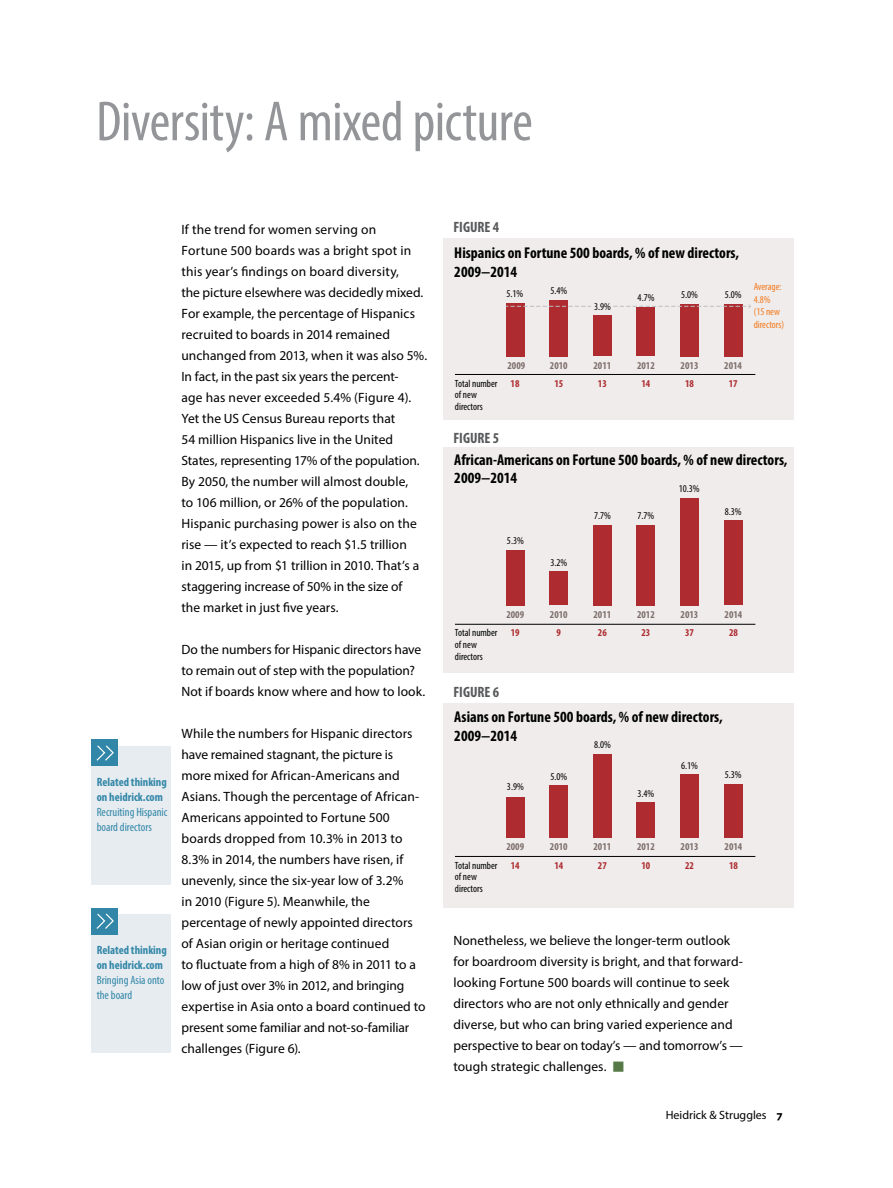
<style>
.page{position:relative;width:893px;height:1188px;background:#fff}
.page>*{position:absolute;margin:0;border:0;box-sizing:border-box;transform-origin:0 0}
.t1{font:condensed 57px "Myriad Pro";letter-spacing:-.01em;color:#939598}
.t2{font:700 condensed 15.6px/18.8px "Myriad Pro";color:#000}
.t3{font:700 condensed 15px "Myriad Pro";color:#58595b}
.t4{font:13.5px/21px "Myriad Pro";color:#000}
.t5{font:700 condensed 12px/15px "Myriad Pro";color:#3287a8}
.t6{font:condensed 12px/15px "Myriad Pro";color:#3287a8}
.t7{font:12px "Myriad Pro";color:#000}
.t8{font:condensed 10.5px/11.7px "Myriad Pro";color:#000}
.t9{font:700 condensed 10.5px "Myriad Pro";color:#7e6f6c}
.t10{font:700 condensed 10.5px "Myriad Pro";color:#ae2c30}
.t11{font:condensed 10.5px/12.6px "Myriad Pro";color:#f47b20}
.s1{font-weight:700}
</style>
<div class="page">
<div style="left:91px;top:746px;width:80px;height:139px;background:#e7ecf0"></div>
<div style="left:91px;top:740px;width:27px;height:26px;background:#3287a8"></div>
<svg style="left:96px;top:745px;width:18px;height:16px"></svg>
<div style="left:443px;top:239px;width:351px;height:181px;background:#efeceb"></div>
<div style="left:443px;top:447px;width:351px;height:226px;background:#efeceb"></div>
<div style="left:443px;top:703px;width:351px;height:205px;background:#efeceb"></div>
<div style="left:91px;top:914px;width:80px;height:139px;background:#e7ecf0"></div>
<div style="left:91px;top:908px;width:27px;height:26px;background:#3287a8"></div>
<svg style="left:96px;top:913px;width:18px;height:16px"></svg>
<div style="left:550px;top:300px;width:18px;height:56px;background:#ae2c30"></div>
<div style="left:593px;top:316px;width:18px;height:40px;background:#ae2c30"></div>
<div style="left:637px;top:307px;width:18px;height:49px;background:#ae2c30"></div>
<div style="left:680px;top:304px;width:19px;height:52px;background:#ae2c30"></div>
<div style="left:724px;top:304px;width:18px;height:52px;background:#ae2c30"></div>
<div style="left:506px;top:303px;width:18px;height:53px;background:#ae2c30"></div>
<svg style="left:506px;top:304px;width:245px;height:4px"></svg>
<div style="left:592px;top:301px;width:21px;height:11px;background:#efeceb"></div>
<div style="left:506px;top:550px;width:18px;height:55px;background:#ae2c30"></div>
<div style="left:550px;top:572px;width:18px;height:33px;background:#ae2c30"></div>
<div style="left:593px;top:525px;width:18px;height:80px;background:#ae2c30"></div>
<div style="left:637px;top:525px;width:18px;height:80px;background:#ae2c30"></div>
<div style="left:680px;top:498px;width:19px;height:107px;background:#ae2c30"></div>
<div style="left:724px;top:521px;width:19px;height:84px;background:#ae2c30"></div>
<div style="left:506px;top:797px;width:18px;height:41px;background:#ae2c30"></div>
<div style="left:550px;top:785px;width:18px;height:53px;background:#ae2c30"></div>
<div style="left:593px;top:754px;width:18px;height:84px;background:#ae2c30"></div>
<div style="left:637px;top:802px;width:18px;height:36px;background:#ae2c30"></div>
<div style="left:680px;top:774px;width:19px;height:64px;background:#ae2c30"></div>
<div style="left:724px;top:784px;width:19px;height:54px;background:#ae2c30"></div>
<hr style="left:455px;top:374px;width:300px;height:1px;background:#000">
<hr style="left:455px;top:624px;width:300px;height:1px;background:#000">
<hr style="left:455px;top:856px;width:300px;height:1px;background:#000">
<h1 class="t1" style="left:96px;top:87px;width:438px">Diversity: A mixed picture</h1>
<p class="t5" style="left:97px;top:774px;width:72px">Related thinking on heidrick.com</p>
<p class="t6" style="left:97px;top:805px;width:72px">Recruiting Hispanic board directors</p>
<p class="t5" style="left:97px;top:943px;width:72px">Related thinking on heidrick.com</p>
<p class="t6" style="left:97px;top:973px;width:69px">Bringing Asia onto the board</p>
<p class="t4" style="left:181px;top:218px;width:247px">If the trend for women serving on<br>Fortune 500 boards was a bright spot in this year’s findings on board diversity,<br>the picture elsewhere was decidedly mixed.<br>For example, the percentage of Hispanics recruited to boards in 2014 remained unchanged from 2013, when it was also 5%.<br>In fact, in the past six years the percent-<br>age has never exceeded 5.4% (Figure 4).<br>Yet the US Census Bureau reports that<br>54 million Hispanics live in the United States, representing 17% of the population.<br>By 2050, the number will almost double,<br>to 106 million, or 26% of the population.<br>Hispanic purchasing power is also on the rise — it’s expected to reach $1.5 trillion<br>in 2015, up from $1 trillion in 2010. That’s a staggering increase of 50% in the size of<br>the market in just five years.</p>
<p class="t4" style="left:181px;top:638px;width:245px">Do the numbers for Hispanic directors have to remain out of step with the population?<br>Not if boards know where and how to look.</p>
<p class="t4" style="left:181px;top:723px;width:246px">While the numbers for Hispanic directors have remained stagnant, the picture is more mixed for African-Americans and Asians. Though the percentage of African-Americans appointed to Fortune 500 boards dropped from 10.3% in 2013 to 8.3% in 2014, the numbers have risen, if unevenly, since the six-year low of 3.2%<br>in 2010 (Figure 5). Meanwhile, the percentage of newly appointed directors of Asian origin or heritage continued<br>to fluctuate from a high of 8% in 2011 to a low of just over 3% in 2012, and bringing expertise in Asia onto a board continued to present some familiar and not-so-familiar challenges (Figure 6).</p>
<p class="t3" style="left:453px;top:217px;width:47px">FIGURE 4</p>
<p class="t2" style="left:454px;top:243px;width:286px">Hispanics on Fortune 500 boards, % of new directors,<br>2009−2014</p>
<p class="t8" style="left:506px;top:287px;width:18px">5.1%</p>
<p class="t8" style="left:551px;top:285px;width:18px">5.4%</p>
<p class="t8" style="left:594px;top:301px;width:18px">3.9%</p>
<p class="t8" style="left:638px;top:291px;width:18px">4.7%</p>
<p class="t8" style="left:681px;top:289px;width:18px">5.0%</p>
<p class="t8" style="left:725px;top:289px;width:18px">5.0%</p>
<p class="t11" style="left:754px;top:280px;width:32px">Average:<br>4.8%<br>(15 new directors)</p>
<p class="t8" style="left:455px;top:377px;width:44px">Total number of new directors</p>
<p class="t3" style="left:453px;top:429px;width:47px">FIGURE 5</p>
<p class="t9" style="left:507px;top:359px;width:19px">2009</p>
<p class="t9" style="left:550px;top:359px;width:19px">2010</p>
<p class="t9" style="left:593px;top:359px;width:19px">2011</p>
<p class="t9" style="left:637px;top:359px;width:19px">2012</p>
<p class="t9" style="left:681px;top:359px;width:19px">2013</p>
<p class="t9" style="left:724px;top:359px;width:19px">2014</p>
<p class="t10" style="left:511px;top:377px;width:10px">18</p>
<p class="t10" style="left:554px;top:377px;width:10px">15</p>
<p class="t10" style="left:598px;top:377px;width:10px">13</p>
<p class="t10" style="left:641px;top:377px;width:10px">14</p>
<p class="t10" style="left:685px;top:377px;width:10px">18</p>
<p class="t10" style="left:729px;top:377px;width:10px">17</p>
<p class="t2" style="left:454px;top:450px;width:335px">African-Americans on Fortune 500 boards, % of new directors,<br>2009−2014</p>
<p class="t8" style="left:679px;top:483px;width:22px">10.3%</p>
<p class="t8" style="left:507px;top:535px;width:18px">5.3%</p>
<p class="t8" style="left:550px;top:556px;width:18px">3.2%</p>
<p class="t8" style="left:594px;top:510px;width:18px">7.7%</p>
<p class="t8" style="left:637px;top:510px;width:18px">7.7%</p>
<p class="t8" style="left:725px;top:506px;width:18px">8.3%</p>
<p class="t9" style="left:506px;top:608px;width:19px">2009</p>
<p class="t9" style="left:550px;top:608px;width:19px">2010</p>
<p class="t9" style="left:593px;top:608px;width:19px">2011</p>
<p class="t9" style="left:637px;top:608px;width:19px">2012</p>
<p class="t9" style="left:681px;top:608px;width:19px">2013</p>
<p class="t9" style="left:725px;top:608px;width:19px">2014</p>
<p class="t8" style="left:455px;top:627px;width:44px">Total number</p>
<p class="t10" style="left:511px;top:626px;width:10px">19</p>
<p class="t10" style="left:557px;top:626px;width:6px">9</p>
<p class="t10" style="left:598px;top:626px;width:10px">26</p>
<p class="t10" style="left:641px;top:626px;width:10px">23</p>
<p class="t10" style="left:685px;top:626px;width:10px">37</p>
<p class="t10" style="left:729px;top:626px;width:10px">28</p>
<p class="t8" style="left:455px;top:639px;width:29px">of new directors</p>
<p class="t3" style="left:453px;top:683px;width:47px">FIGURE 6</p>
<p class="t2" style="left:454px;top:707px;width:270px">Asians on Fortune 500 boards, % of new directors,<br>2009−2014</p>
<p class="t8" style="left:594px;top:739px;width:18px">8.0%</p>
<p class="t8" style="left:507px;top:781px;width:18px">3.9%</p>
<p class="t8" style="left:550px;top:771px;width:18px">5.0%</p>
<p class="t8" style="left:637px;top:787px;width:18px">3.4%</p>
<p class="t8" style="left:681px;top:759px;width:18px">6.1%</p>
<p class="t8" style="left:725px;top:769px;width:18px">5.3%</p>
<p class="t9" style="left:506px;top:840px;width:19px">2009</p>
<p class="t9" style="left:550px;top:840px;width:19px">2010</p>
<p class="t9" style="left:593px;top:840px;width:19px">2011</p>
<p class="t9" style="left:637px;top:840px;width:19px">2012</p>
<p class="t9" style="left:681px;top:840px;width:19px">2013</p>
<p class="t9" style="left:725px;top:840px;width:19px">2014</p>
<p class="t8" style="left:455px;top:859px;width:44px">Total number</p>
<p class="t10" style="left:511px;top:859px;width:10px">14</p>
<p class="t10" style="left:554px;top:859px;width:10px">14</p>
<p class="t10" style="left:598px;top:859px;width:10px">27</p>
<p class="t10" style="left:641px;top:859px;width:10px">10</p>
<p class="t10" style="left:685px;top:859px;width:10px">22</p>
<p class="t10" style="left:729px;top:859px;width:10px">18</p>
<p class="t8" style="left:455px;top:871px;width:29px">of new directors</p>
<p class="t4" style="left:453px;top:930px;width:291px">Nonetheless, we believe the longer-term outlook for boardroom diversity is bright, and that forward&shy;looking Fortune 500 boards will continue to seek directors who are not only ethnically and gender diverse, but who can bring varied experience and perspective to bear on today’s — and tomorrow’s — tough strategic challenges.</p>
<p class="t7" style="left:666px;top:1108px;width:118px">Heidrick &amp; Struggles <span class="s1">7</span></p>
</div>
